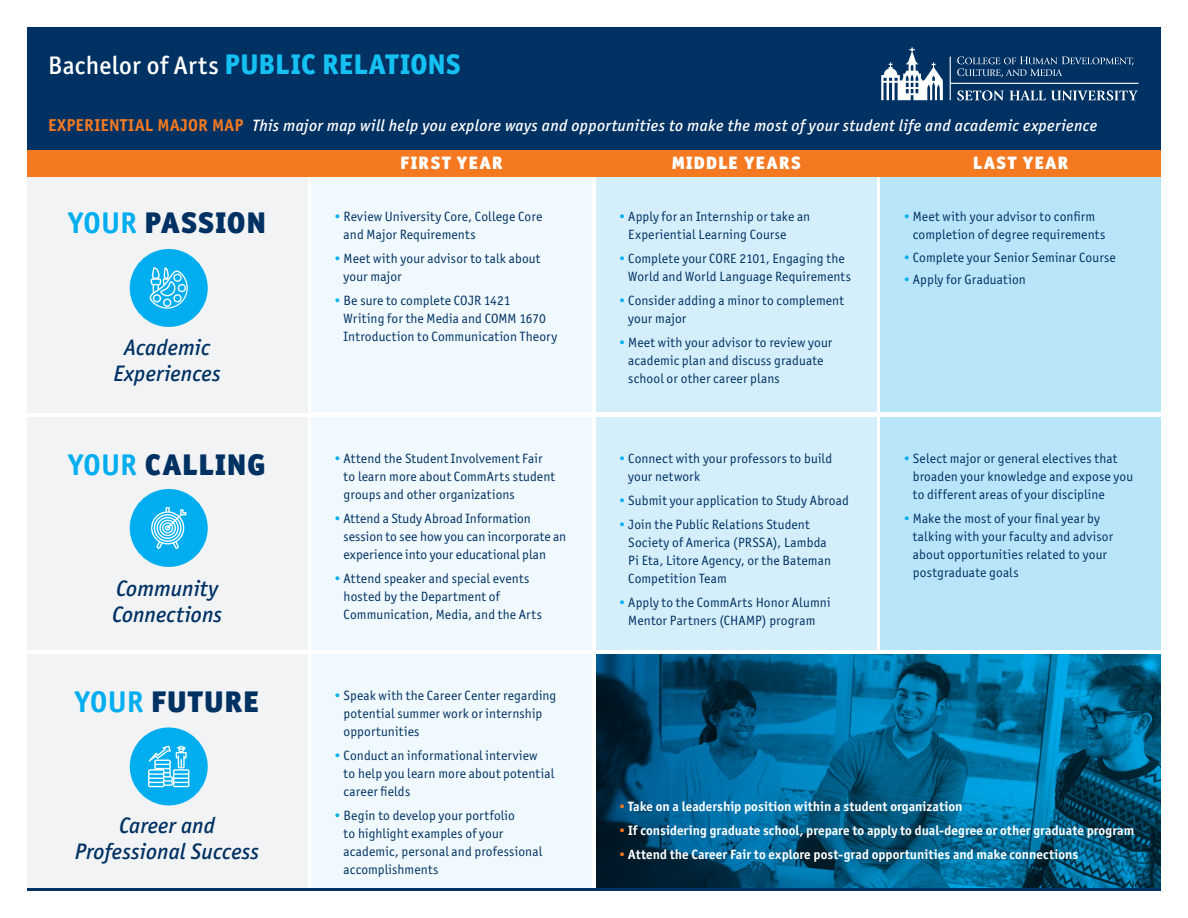
<style>
.page{position:relative;width:1188px;height:918px;background:#fff}
.page>*{position:absolute;margin:0;border:0;box-sizing:border-box;transform-origin:0 0}
.t1{font:900 30px "Officina Sans ITC Std";letter-spacing:.03em;color:#003163}
.t2{font:800 28.5px "Officina Sans ITC Std";letter-spacing:.015em;color:#15c0f2}
.t3{font:italic 500 22.5px/25.5px "Officina Sans ITC Std";letter-spacing:.005em;color:#003163;text-align:center}
.t4{font:900 18px "Officina Sans ITC Std";letter-spacing:.07em;color:#fff}
.t5{font:italic 500 16.5px "Officina Sans ITC Std";letter-spacing:.02em;color:#fff}
.t6{font:13.5px/18px "Officina Sans ITC Std";letter-spacing:.01em;color:#003163}
.t7{font:700 13.5px "Officina Sans ITC Std";letter-spacing:.005em;color:#fff}
.s1{font-weight:500;font-size:25.5px;color:#fff}
.s2{font-weight:700;font-style:normal;font-size:17.25px;color:#f47921}
.s3{font-weight:700;color:#00aeef}
.s4{color:#00aeef}
.s5{color:#f47921}
</style>
<div class="page">
<svg style="left:1020px;top:654px;width:141px;height:234px;background:#006086"></svg>
<svg style="left:596px;top:654px;width:424px;height:234px;background:#005a84"></svg>
<div style="left:27px;top:177px;width:280px;height:235px;background:#f2f3f4"></div>
<div style="left:312px;top:176px;width:280px;height:236px;background:#f0f9fd"></div>
<div style="left:596px;top:176px;width:280px;height:236px;background:#d4effb"></div>
<div style="left:881px;top:176px;width:280px;height:236px;background:#b9e5fa"></div>
<div style="left:27px;top:417px;width:280px;height:233px;background:#f2f3f4"></div>
<div style="left:312px;top:417px;width:280px;height:233px;background:#f0f9fd"></div>
<div style="left:596px;top:417px;width:280px;height:233px;background:#d4effb"></div>
<div style="left:881px;top:417px;width:280px;height:233px;background:#b9e5fa"></div>
<div style="left:27px;top:654px;width:280px;height:237px;background:#f2f3f4"></div>
<div style="left:312px;top:654px;width:280px;height:237px;background:#f0f9fd"></div>
<div style="left:27px;top:27px;width:1134px;height:123px;background:#003163"></div>
<div style="left:130px;top:728px;width:78px;height:77px;background:#00aeef;border-radius:50%"></div>
<svg style="left:148px;top:746px;width:42px;height:41px"></svg>
<div style="left:130px;top:489px;width:78px;height:78px;background:#00aeef;border-radius:50%"></div>
<svg style="left:151px;top:507px;width:36px;height:42px"></svg>
<div style="left:130px;top:249px;width:78px;height:78px;background:#00aeef;border-radius:50%"></div>
<svg style="left:150px;top:267px;width:38px;height:42px"></svg>
<hr style="left:27px;top:888px;width:1134px;height:3px;background:#003163">
<div style="left:27px;top:150px;width:1134px;height:27px;background:#f47921"></div>
<svg style="left:950px;top:56px;width:188px;height:45px"></svg>
<svg style="left:881px;top:47px;width:62px;height:53px"></svg>
<h2 class="t2" style="left:48px;top:46px;width:414px"><span class="s1">Bachelor of Arts</span> PUBLIC RELATIONS</h2>
<p class="t5" style="left:48px;top:115px;width:1051px"><span class="s2">EXPERIENTIAL MAJOR MAP</span> This major map will help you explore ways and opportunities to make the most of your student life and academic experience</p>
<h1 class="t1" style="left:68px;top:203px;width:199px"><span class="s3">YOUR</span> PASSION</h1>
<h3 class="t3" style="left:113px;top:335px;width:109px">Academic<br>Experiences</h3>
<h1 class="t1" style="left:69px;top:445px;width:199px"><span class="s3">YOUR</span> CALLING</h1>
<h3 class="t3" style="left:112px;top:576px;width:112px;text-align:left">Community<br>Connections</h3>
<h1 class="t1" style="left:75px;top:682px;width:185px"><span class="s3">YOUR</span> FUTURE</h1>
<h3 class="t3" style="left:75px;top:813px;width:186px">Career and<br>Professional Success</h3>
<h3 class="t4" style="left:401px;top:151px;width:104px">FIRST YEAR</h3>
<h3 class="t4" style="left:672px;top:151px;width:131px">MIDDLE YEARS</h3>
<h3 class="t4" style="left:973px;top:151px;width:97px">LAST YEAR</h3>
<p class="t6" style="left:344px;top:208px;width:200px;text-indent:-10px"><span class="s4">•</span> Review University Core, College Core and Major Requirements</p>
<p class="t6" style="left:344px;top:250px;width:198px;text-indent:-10px"><span class="s4">•</span> Meet with your advisor to talk about your major</p>
<p class="t6" style="left:344px;top:292px;width:215px;text-indent:-10px"><span class="s4">•</span> Be sure to complete COJR 1421<br>Writing for the Media and COMM 1670<br>Introduction to Communication Theory</p>
<p class="t6" style="left:344px;top:449px;width:213px;text-indent:-10px"><span class="s4">•</span> Attend the Student Involvement Fair to learn more about CommArts student groups and other organizations</p>
<p class="t6" style="left:343px;top:509px;width:224px;text-indent:-9px"><span class="s4">•</span> Attend a Study Abroad Information session to see how you can incorporate an experience into your educational plan</p>
<p class="t6" style="left:344px;top:569px;width:200px;text-indent:-10px"><span class="s4">•</span> Attend speaker and special events hosted by the Department of<br>Communication, Media, and the Arts</p>
<p class="t6" style="left:344px;top:686px;width:214px;text-indent:-10px"><span class="s4">•</span> Speak with the Career Center regarding potential summer work or internship opportunities</p>
<p class="t6" style="left:344px;top:746px;width:212px;text-indent:-10px"><span class="s4">•</span> Conduct an informational interview<br>to help you learn more about potential career fields</p>
<p class="t6" style="left:344px;top:806px;width:200px;text-indent:-10px"><span class="s4">•</span> Begin to develop your portfolio<br>to highlight examples of your academic, personal and professional accomplishments</p>
<p class="t6" style="left:628px;top:208px;width:184px;text-indent:-10px"><span class="s4">•</span> Apply for an Internship or take an<br>Experiential Learning Course</p>
<p class="t6" style="left:628px;top:250px;width:224px;text-indent:-10px"><span class="s4">•</span> Complete your CORE 2101, Engaging the<br>World and World Language Requirements</p>
<p class="t6" style="left:628px;top:292px;width:217px;text-indent:-10px"><span class="s4">•</span> Consider adding a minor to complement your major</p>
<p class="t6" style="left:628px;top:334px;width:206px;text-indent:-10px"><span class="s4">•</span> Meet with your advisor to review your academic plan and discuss graduate school or other career plans</p>
<p class="t6" style="left:628px;top:449px;width:205px;text-indent:-10px"><span class="s4">•</span> Connect with your professors to build your network</p>
<p class="t6" style="left:619px;top:491px;width:232px"><span class="s4">•</span> Submit your application to Study Abroad</p>
<p class="t6" style="left:628px;top:515px;width:204px;text-indent:-10px"><span class="s4">•</span> Join the Public Relations Student<br>Society of America (PRSSA), Lambda<br>Pi Eta, Litore Agency, or the Bateman<br>Competition Team</p>
<p class="t6" style="left:619px;top:593px;width:213px;text-align:center"><span class="s4">•</span> Apply to the CommArts Honor Alumni<br>Mentor Partners (CHAMP) program</p>
<p class="t6" style="left:913px;top:208px;width:194px;text-indent:-10px"><span class="s4">•</span> Meet with your advisor to confirm completion of degree requirements</p>
<p class="t6" style="left:903px;top:248px;width:214px"><span class="s4">•</span> Complete your Senior Seminar Course</p>
<p class="t6" style="left:903px;top:271px;width:124px"><span class="s4">•</span> Apply for Graduation</p>
<p class="t6" style="left:913px;top:449px;width:222px;text-indent:-10px"><span class="s4">•</span> Select major or general electives that broaden your knowledge and expose you to different areas of your discipline</p>
<p class="t6" style="left:913px;top:509px;width:202px;text-indent:-10px"><span class="s4">•</span> Make the most of your final year by talking with your faculty and advisor about opportunities related to your postgraduate goals</p>
<p class="t7" style="left:619px;top:798px;width:345px"><span class="s5">•</span> Take on a leadership position within a student organization</p>
<p class="t7" style="left:619px;top:822px;width:517px"><span class="s5">•</span> If considering graduate school, prepare to apply to dual-degree or other graduate program</p>
<p class="t7" style="left:619px;top:846px;width:461px"><span class="s5">•</span> Attend the Career Fair to explore post-grad opportunities and make connections</p>
</div>
